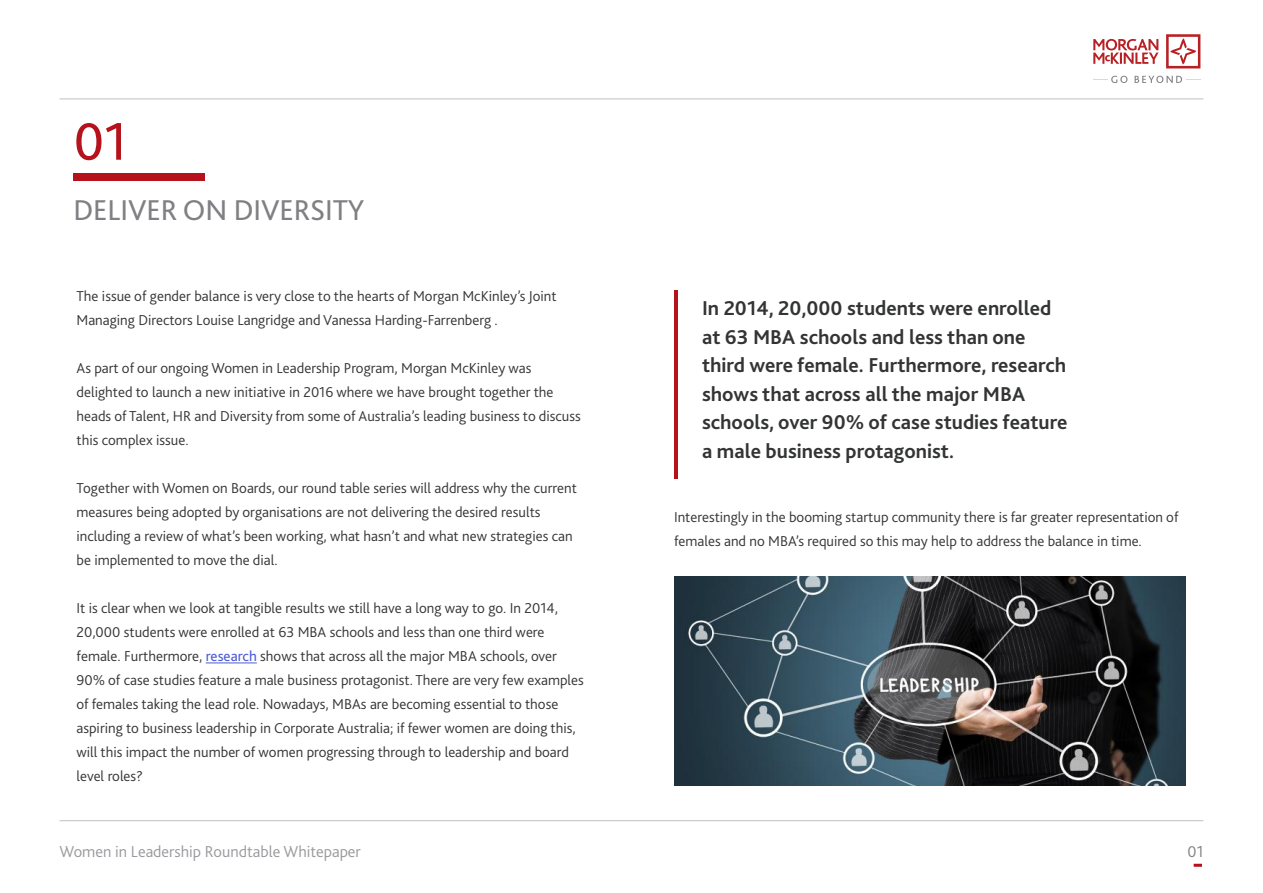
<style>
.page{position:relative;width:1263px;height:893px;background:#fff}
.page>*{position:absolute;margin:0;border:0;box-sizing:border-box;transform-origin:0 0}
.t1{font:55.2px "Bliss 2";color:#b5121b}
.t2{font:30px "Bliss 2";letter-spacing:-.005em;color:#807f83}
.t3{font:700 21px/28.5px "Bliss 2";color:#333434}
.t4{font:300 16.5px "Bliss 2";color:#9a989c}
.t5{font:300 16.5px "Bliss 2";color:#807f83}
.t6{font:300 15px/24px "Bliss 2";color:#333434}
.s1{font-weight:400;color:#4f5cd6}
</style>
<div class="page">
<hr style="left:60px;top:99px;width:1143px;height:1px;background:#c0bfc1">
<hr style="left:60px;top:820px;width:1143px;height:1px;background:#c0bfc1">
<svg style="left:1093px;top:39px;width:65px;height:25px"></svg>
<svg style="left:1166px;top:34px;width:34px;height:34px"></svg>
<svg style="left:1093px;top:76px;width:34px;height:7px"></svg>
<svg style="left:1134px;top:76px;width:66px;height:7px"></svg>
<svg style="left:1194px;top:864px;width:8px;height:3px"></svg>
<div style="left:74px;top:173px;width:131px;height:8px;background:#b5121c"></div>
<hr style="left:206px;top:662px;width:51px;height:1px;background:#4f5cd6">
<hr style="left:674px;top:290px;width:3px;height:189px;background:#b5121b">
<img style="left:674px;top:577px;width:511px;height:208px">
<h1 class="t1" style="left:74px;top:107px;width:55px">01</h1>
<h2 class="t2" style="left:74px;top:191px;width:292px">DELIVER ON DIVERSITY</h2>
<p class="t6" style="left:77px;top:284px;width:482px">The issue of gender balance is very close to the hearts of Morgan McKinley’s Joint<br>Managing Directors Louise Langridge and Vanessa Harding-Farrenberg .</p>
<p class="t6" style="left:77px;top:356px;width:506px">As part of our ongoing Women in Leadership Program, Morgan McKinley was delighted to launch a new initiative in 2016 where we have brought together the heads of Talent, HR and Diversity from some of Australia’s leading business to discuss this complex issue.</p>
<p class="t6" style="left:77px;top:476px;width:502px">Together with Women on Boards, our round table series will address why the current measures being adopted by organisations are not delivering the desired results including a review of what’s been working, what hasn’t and what new strategies can be implemented to move the dial.</p>
<p class="t6" style="left:77px;top:596px;width:509px">It is clear when we look at tangible results we still have a long way to go. In 2014, 20,000 students were enrolled at 63 MBA schools and less than one third were female. Furthermore, <span class="s1">research</span> shows that across all the major MBA schools, over 90% of case studies feature a male business protagonist. There are very few examples of females taking the lead role. Nowadays, MBAs are becoming essential to those aspiring to business leadership in Corporate Australia; if fewer women are doing this, will this impact the number of women progressing through to leadership and board level roles?</p>
<h3 class="t3" style="left:702px;top:294px;width:367px">In 2014, 20,000 students were enrolled at 63 MBA schools and less than one third were female. Furthermore, research shows that across all the major MBA schools, over 90% of case studies feature a male business protagonist.</h3>
<p class="t6" style="left:674px;top:505px;width:506px">Interestingly in the booming startup community there is far greater representation of females and no MBA’s required so this may help to address the balance in time.</p>
<p class="t4" style="left:60px;top:841px;width:303px">Women in Leadership Roundtable Whitepaper</p>
<p class="t5" style="left:1187px;top:841px;width:17px">01</p>
</div>
